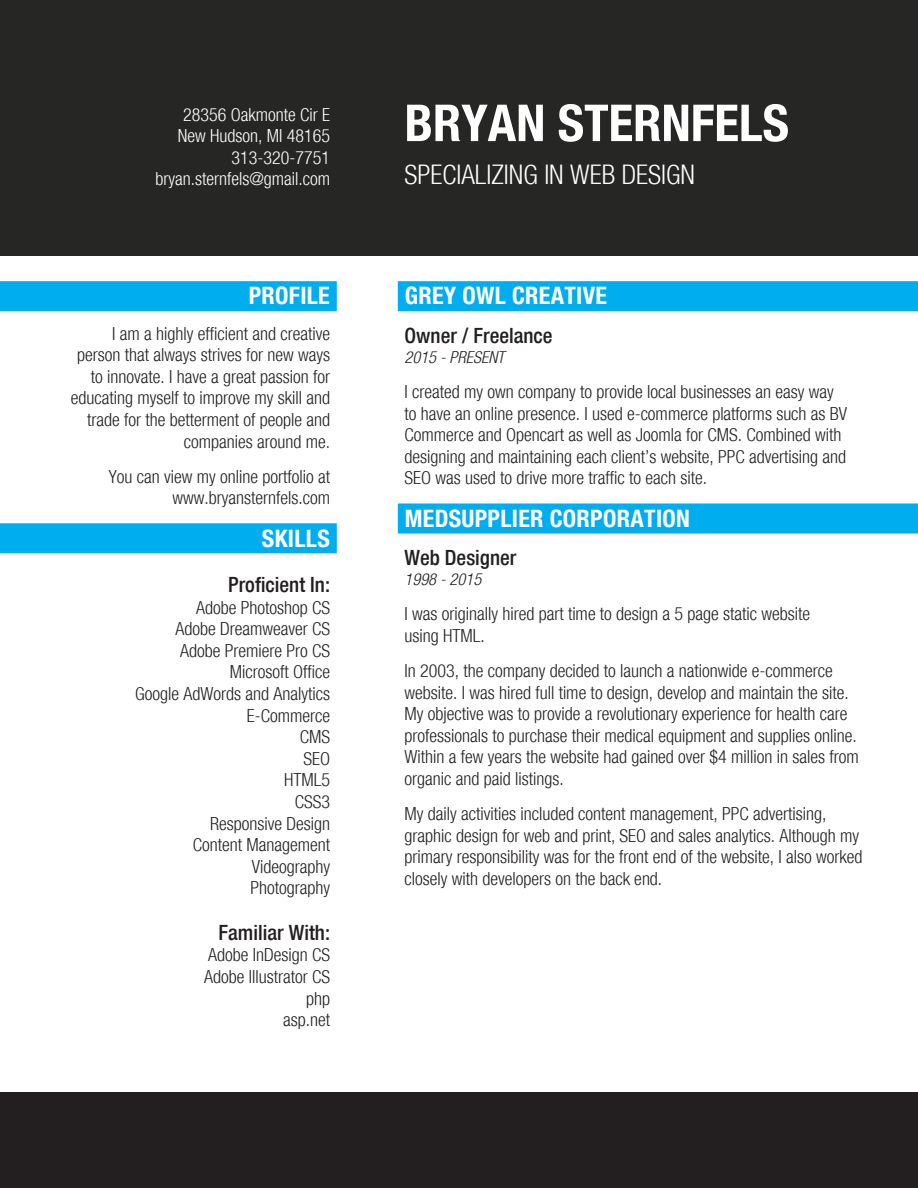
<style>
.page{position:relative;width:918px;height:1188px;background:#fff}
.page>*{position:absolute;margin:0;border:0;box-sizing:border-box;transform-origin:0 0}
.t1{font:700 condensed 51px "Helvetica Neue";color:#fff}
.t2{font:300 condensed 27px "Helvetica Neue";color:#fff}
.t3{font:700 condensed 24px "Helvetica Neue";letter-spacing:.015em;color:#fff}
.t4{font:500 condensed 21px "Helvetica Neue";color:#231f20}
.t5{font:300 condensed 18px/21.6px "Helvetica Neue";color:#231f20;text-align:right}
.t6{font:300 condensed 18px/21.6px "Helvetica Neue";color:#fff;text-align:right}
.t7{font:italic 300 condensed 16.5px "Helvetica Neue";color:#231f20}
</style>
<div class="page">
<div style="left:0;top:0;width:918px;height:255px;background:#262625"></div>
<div style="left:0;top:1092px;width:918px;height:96px;background:#231f20"></div>
<div style="left:0;top:281px;width:337px;height:30px;background:#00aeef"></div>
<div style="left:0;top:523px;width:337px;height:30px;background:#00aeef"></div>
<div style="left:398px;top:281px;width:520px;height:30px;background:#00aeef"></div>
<div style="left:398px;top:503px;width:520px;height:30px;background:#00aeef"></div>
<p class="t6" style="left:155px;top:103px;width:176px">28356 Oakmonte Cir E<br>New Hudson, MI 48165<br>313-320-7751 bryan.sternfels@gmail.com</p>
<h3 class="t3" style="left:249px;top:281px;width:83px">PROFILE</h3>
<p class="t5" style="left:71px;top:322px;width:261px">I am a highly efficient and creative person that always strives for new ways to innovate. I have a great passion for educating myself to improve my skill and trade for the betterment of people and companies around me.</p>
<p class="t5" style="left:109px;top:465px;width:223px">You can view my online portfolio at www.bryansternfels.com</p>
<h3 class="t3" style="left:262px;top:523px;width:69px">SKILLS</h3>
<p class="t4" style="left:228px;top:572px;width:103px">Proficient In:</p>
<p class="t5" style="left:135px;top:596px;width:196px">Adobe Photoshop CS<br>Adobe Dreamweaver CS<br>Adobe Premiere Pro CS<br>Microsoft Office<br>Google AdWords and Analytics<br>E-Commerce<br>CMS<br>SEO<br>HTML5<br>CSS3<br>Responsive Design<br>Content Management<br>Videography<br>Photography</p>
<p class="t4" style="left:218px;top:920px;width:113px">Familiar With:</p>
<p class="t5" style="left:204px;top:944px;width:127px">Adobe InDesign CS<br>Adobe Illustrator CS php<br>asp.net</p>
<h1 class="t1" style="left:405px;top:92px;width:386px">BRYAN STERNFELS</h1>
<h2 class="t2" style="left:405px;top:159px;width:292px">SPECIALIZING IN WEB DESIGN</h2>
<h3 class="t3" style="left:405px;top:281px;width:204px">GREY OWL CREATIVE</h3>
<p class="t4" style="left:405px;top:323px;width:150px">Owner / Freelance</p>
<p class="t7" style="left:405px;top:348px;width:102px">2015 - PRESENT</p>
<p class="t5" style="left:405px;top:381px;width:444px;text-align:left">I created my own company to provide local businesses an easy way to have an online presence. I used e-commerce platforms such as BV Commerce and Opencart as well as Joomla for CMS. Combined with designing and maintaining each client’s website, PPC advertising and SEO was used to drive more traffic to each site.</p>
<h3 class="t3" style="left:405px;top:504px;width:287px">MEDSUPPLIER CORPORATION</h3>
<p class="t4" style="left:405px;top:545px;width:113px">Web Designer</p>
<p class="t7" style="left:405px;top:570px;width:78px">1998 - 2015</p>
<p class="t5" style="left:405px;top:603px;width:407px;text-align:left">I was originally hired part time to design a 5 page static website using HTML.</p>
<p class="t5" style="left:405px;top:660px;width:456px;text-align:left">In 2003, the company decided to launch a nationwide e-commerce website. I was hired full time to design, develop and maintain the site.<br>My objective was to provide a revolutionary experience for health care professionals to purchase their medical equipment and supplies online.<br>Within a few years the website had gained over $4 million in sales from organic and paid listings.</p>
<p class="t5" style="left:405px;top:803px;width:459px;text-align:left">My daily activities included content management, PPC advertising, graphic design for web and print, SEO and sales analytics. Although my primary responsibility was for the front end of the website, I also worked closely with developers on the back end.</p>
</div>
